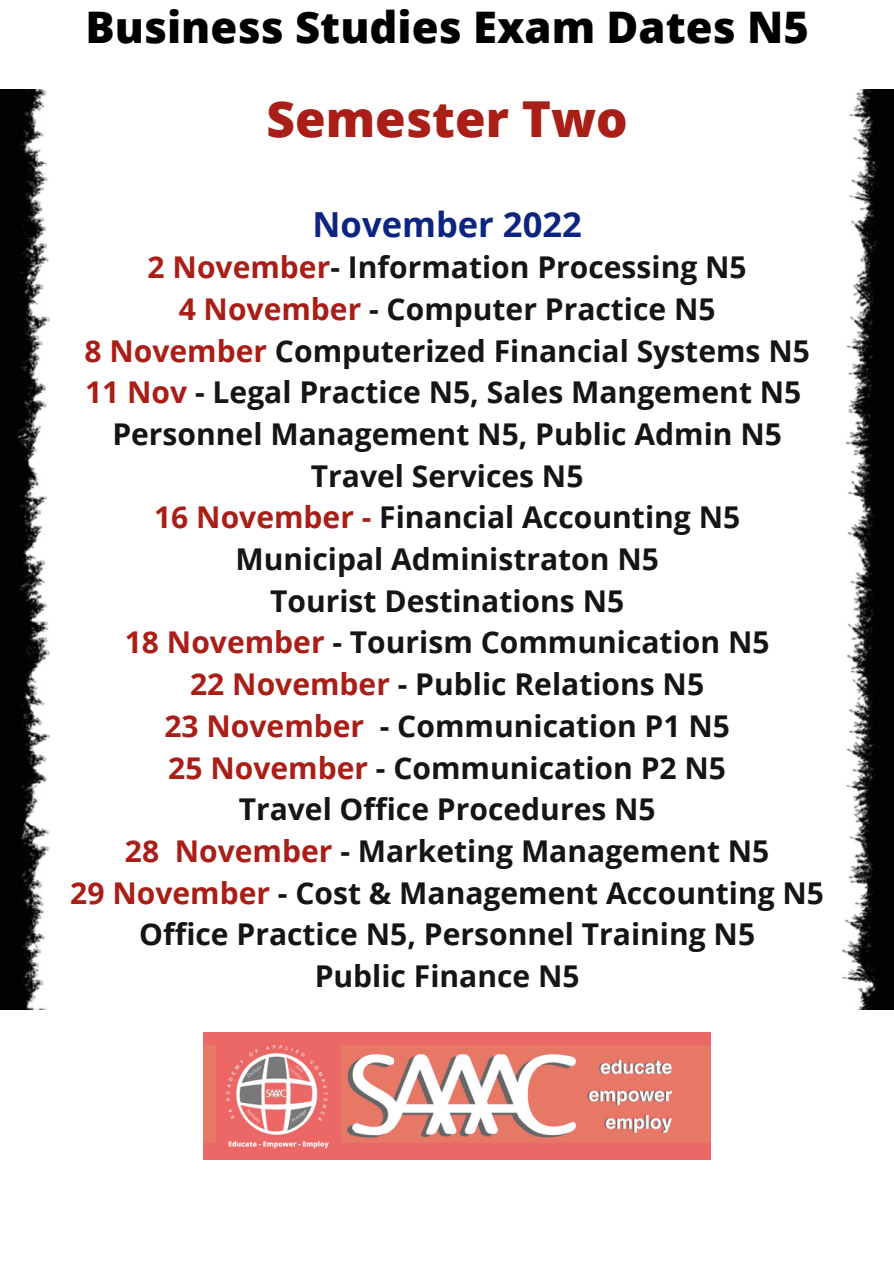
<style>
.page{position:relative;width:894px;height:1264px;background:#fff}
.page>*{position:absolute;margin:0;border:0;box-sizing:border-box;transform-origin:0 0}
.t1{font:800 49.5px "Open Sans";color:#a91e16}
.t2{font:800 43.5px "Open Sans";color:#000}
.t3{font:700 34.5px "Open Sans";color:#0d2581}
.t4{font:700 30px "Open Sans";color:#151517}
.s1{color:#a91e16}
</style>
<div class="page">
<img style="left:204px;top:1032px;width:506px;height:127px">
<img style="left:0;top:89px;width:893px;height:920px">
<p class="t2" style="left:85px;top:-4px;width:725px">Business Studies Exam Dates N5</p>
<p class="t1" style="left:266px;top:84px;width:363px">Semester Two</p>
<p class="t3" style="left:312px;top:200px;width:271px">November 2022</p>
<p class="t4" style="left:148px;top:246px;width:600px"><span class="s1">2 November</span>- Information Processing N5</p>
<p class="t4" style="left:179px;top:288px;width:538px"><span class="s1">4 November</span> - Computer Practice N5</p>
<p class="t4" style="left:84px;top:330px;width:726px"><span class="s1">8 November</span> Computerized Financial Systems N5</p>
<p class="t4" style="left:85px;top:371px;width:717px"><span class="s1">11 Nov</span> - Legal Practice N5, Sales Mangement N5</p>
<p class="t4" style="left:112px;top:413px;width:671px">Personnel Management N5, Public Admin N5</p>
<p class="t4" style="left:311px;top:454px;width:274px">Travel Services N5</p>
<p class="t4" style="left:154px;top:496px;width:587px"><span class="s1">16 November -</span> Financial Accounting N5</p>
<p class="t4" style="left:235px;top:538px;width:425px">Municipal Administraton N5</p>
<p class="t4" style="left:270px;top:579px;width:355px">Tourist Destinations N5</p>
<p class="t4" style="left:125px;top:621px;width:646px"><span class="s1">18 November</span> - Tourism Communication N5</p>
<p class="t4" style="left:190px;top:663px;width:515px"><span class="s1">22 November</span> - Public Relations N5</p>
<p class="t4" style="left:164px;top:704px;width:567px"><span class="s1">23 November</span> - Communication P1 N5</p>
<p class="t4" style="left:168px;top:746px;width:559px"><span class="s1">25 November</span> - Communication P2 N5</p>
<p class="t4" style="left:238px;top:788px;width:418px">Travel Office Procedures N5</p>
<p class="t4" style="left:125px;top:829px;width:646px"><span class="s1">28 November</span> - Marketing Management N5</p>
<p class="t4" style="left:70px;top:871px;width:755px"><span class="s1">29 November</span> - Cost &amp; Management Accounting N5</p>
<p class="t4" style="left:139px;top:913px;width:617px">Office Practice N5, Personnel Training N5</p>
<p class="t4" style="left:314px;top:954px;width:266px">Public Finance N5</p>
</div>
